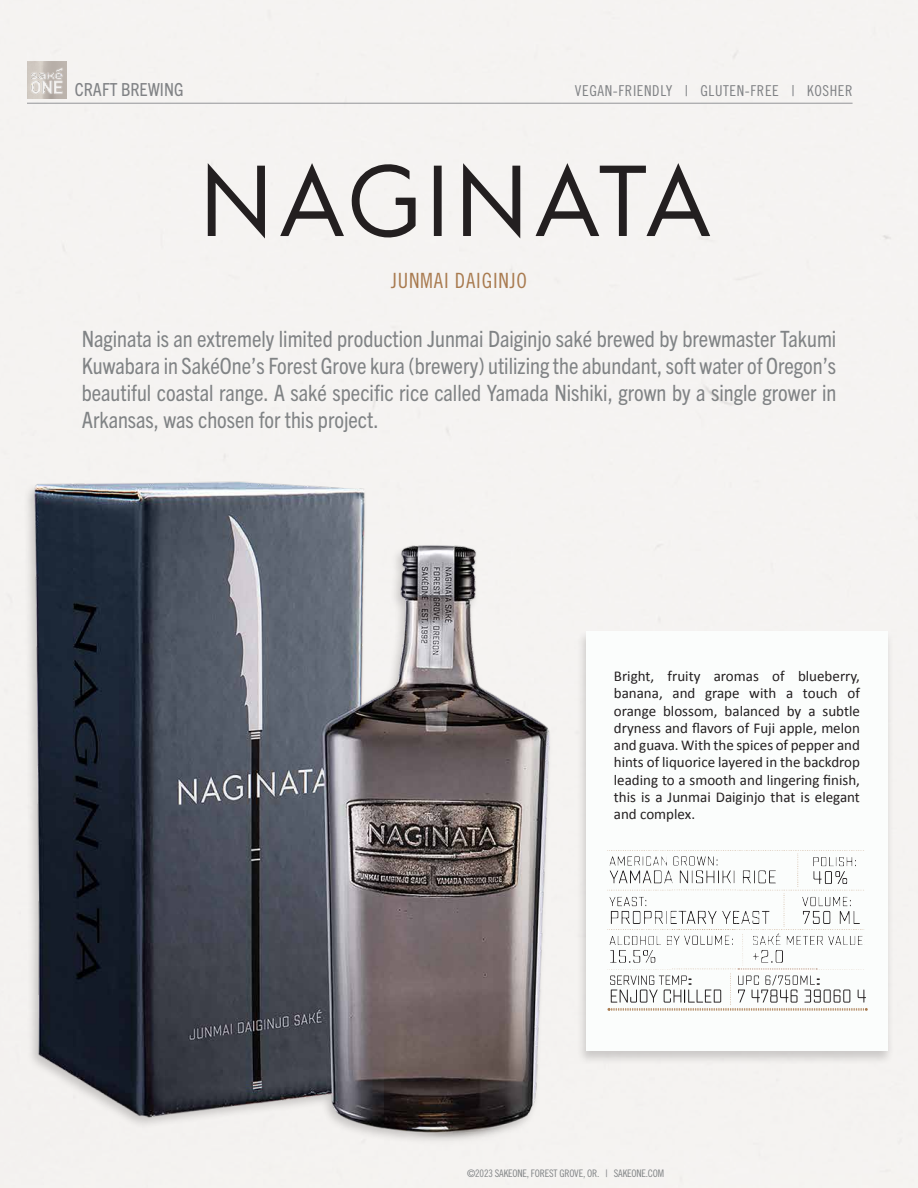
<style>
.page{position:relative;width:918px;height:1188px;background:#fff}
.page>*{position:absolute;margin:0;border:0;box-sizing:border-box;transform-origin:0 0}
.t1{font:condensed 22.5px/27px "Trade Gothic Next LT Pro";color:#808385;text-align:justify}
.t2{font:21px "Trade Gothic LT Pro Cn 18";letter-spacing:.035em;color:#a97b50}
.t3{font:condensed 18px "Trade Gothic Next LT Pro";color:#808285}
.t4{font:15px/17.2px "Calibri";color:#231f20;text-align:justify}
.t5{font:15px "Trade Gothic LT Pro Cn 18";letter-spacing:.04em;color:#808285}
.t6{font:10.35px "Trade Gothic LT Pro Cn 18";letter-spacing:-.02em;color:#808385}
</style>
<div class="page">
<hr style="left:27px;top:103px;width:826px;height:1px;background:#939598">
<img style="left:27px;top:61px;width:39px;height:37px">
<svg style="left:208px;top:163px;width:502px;height:76px"></svg>
<div style="left:576px;top:630px;width:318px;height:435px;background:#231f20;opacity:.2"></div>
<div style="left:586px;top:631px;width:302px;height:420px;background:#fbfdfc"></div>
<img style="left:693px;top:850px;width:43px;height:1px">
<img style="left:628px;top:850px;width:43px;height:1px">
<img style="left:821px;top:850px;width:43px;height:1px">
<img style="left:27px;top:471px;width:532px;height:683px">
<svg style="left:737px;top:968px;width:80px;height:1px"></svg>
<svg style="left:607px;top:969px;width:261px;height:42px"></svg>
<p class="t3" style="left:75px;top:77px;width:110px">CRAFT BREWING</p>
<p class="t5" style="left:575px;top:81px;width:279px">VEGAN-FRIENDLY | GLUTEN-FREE | KOSHER</p>
<p class="t2" style="left:391px;top:268px;width:137px">JUNMAI DAIGINJO</p>
<p class="t1" style="left:82px;top:324px;width:756px">Naginata is an extremely limited production Junmai Daiginjo saké brewed by brewmaster Takumi Kuwabara in SakéOne’s Forest Grove kura (brewery) utilizing the abundant, soft water of Oregon’s beautiful coastal range. A saké specific rice called Yamada Nishiki, grown by a single grower in Arkansas, was chosen for this project.</p>
<p class="t4" style="left:614px;top:667px;width:248px">Bright, fruity aromas of blueberry, banana, and grape with a touch of orange blossom, balanced by a subtle dryness and flavors of Fuji apple, melon and guava. With the spices of pepper and hints of liquorice layered in the backdrop leading to a smooth and lingering finish, this is a Junmai Daiginjo that is elegant and complex.</p>
<p class="t6" style="left:467px;top:1167px;width:198px">©2023 SAKEONE, FOREST GROVE, OR. | SAKEONE.COM</p>
</div>
